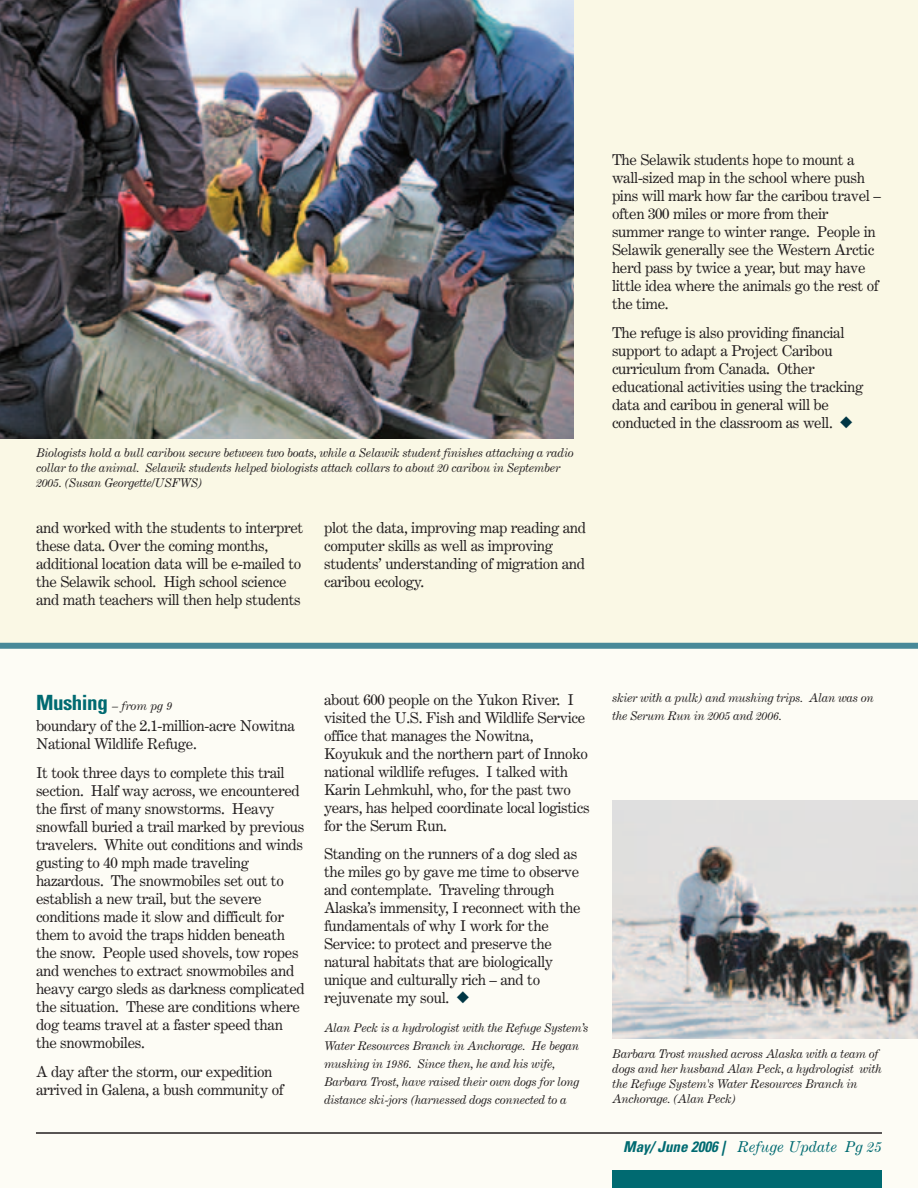
<style>
.page{position:relative;width:918px;height:1188px;background:#fdfcf5}
.page>*{position:absolute;margin:0;border:0;box-sizing:border-box;transform-origin:0 0}
.t1{font:15px/18px "Century Expanded";letter-spacing:-.025em;color:#231f20}
.t2{font:italic 15px "Century Expanded";color:#006a71}
.t3{font:italic 12px/15px "Century Expanded";letter-spacing:-.025em;color:#231f20}
.s1{color:#003644}
.s2{font-family:"Univers";font-weight:700;font-style:normal;font-stretch:condensed;font-size:21px;color:#006a71}
.s3{font-family:"Univers";font-weight:700;font-stretch:condensed}
</style>
<div class="page">
<hr style="left:36px;top:1132px;width:846px;height:2px;background:#231f20">
<div style="left:612px;top:1170px;width:270px;height:18px;background:#006a71"></div>
<div style="left:0;top:0;width:918px;height:645px;background:#faf8e5"></div>
<img style="left:0;top:0;width:574px;height:438px">
<div style="left:0;top:643px;width:918px;height:6px;background:#488998"></div>
<img style="left:612px;top:800px;width:306px;height:238px">
<p class="t3" style="left:36px;top:447px;width:539px">Biologists hold a bull caribou secure between two boats, while a Selawik student finishes attaching a radio collar to the animal. Selawik students helped biologists attach collars to about 20 caribou in September<br>2005. (Susan Georgette/USFWS)</p>
<p class="t1" style="left:36px;top:520px;width:269px">and worked with the students to interpret these data. Over the coming months, additional location data will be e-mailed to the Selawik school. High school science and math teachers will then help students</p>
<p class="t1" style="left:324px;top:520px;width:264px">plot the data, improving map reading and computer skills as well as improving students’ understanding of migration and caribou ecology.</p>
<p class="t1" style="left:612px;top:152px;width:270px">The Selawik students hope to mount a wall-sized map in the school where push pins will mark how far the caribou travel – often 300 miles or more from their summer range to winter range. People in Selawik generally see the Western Arctic herd pass by twice a year, but may have little idea where the animals go the rest of the time.</p>
<p class="t1" style="left:612px;top:325px;width:253px">The refuge is also providing financial support to adapt a Project Caribou curriculum from Canada. Other educational activities using the tracking data and caribou in general will be conducted in the classroom as well. <span class="s1">◆</span></p>
<p class="t3" style="left:36px;top:699px;width:138px"><span class="s2">Mushing</span> – from pg 9</p>
<p class="t1" style="left:36px;top:718px;width:260px">boundary of the 2.1-million-acre Nowitna<br>National Wildlife Refuge.</p>
<p class="t1" style="left:36px;top:765px;width:270px">It took three days to complete this trail section. Half way across, we encountered the first of many snowstorms. Heavy snowfall buried a trail marked by previous travelers. White out conditions and winds gusting to 40 mph made traveling hazardous. The snowmobiles set out to establish a new trail, but the severe conditions made it slow and difficult for them to avoid the traps hidden beneath the snow. People used shovels, tow ropes and wenches to extract snowmobiles and heavy cargo sleds as darkness complicated the situation. These are conditions where dog teams travel at a faster speed than the snowmobiles.</p>
<p class="t1" style="left:36px;top:1064px;width:249px">A day after the storm, our expedition arrived in Galena, a bush community of</p>
<p class="t1" style="left:324px;top:692px;width:267px">about 600 people on the Yukon River. I visited the U.S. Fish and Wildlife Service office that manages the Nowitna, Koyukuk and the northern part of Innoko national wildlife refuges. I talked with Karin Lehmkuhl, who, for the past two years, has helped coordinate local logistics for the Serum Run.</p>
<p class="t1" style="left:324px;top:846px;width:258px">Standing on the runners of a dog sled as the miles go by gave me time to observe and contemplate. Traveling through Alaska’s immensity, I reconnect with the fundamentals of why I work for the Service: to protect and preserve the natural habitats that are biologically unique and culturally rich – and to rejuvenate my soul. <span class="s1">◆</span></p>
<p class="t3" style="left:324px;top:1020px;width:266px;line-height:18px">Alan Peck is a hydrologist with the Refuge System’s Water Resources Branch in Anchorage. He began mushing in 1986. Since then, he and his wife, Barbara Trost, have raised their own dogs for long distance ski-jors (harnessed dogs connected to a</p>
<p class="t3" style="left:612px;top:690px;width:263px;line-height:18px">skier with a pulk) and mushing trips. Alan was on the Serum Run in 2005 and 2006.</p>
<p class="t3" style="left:612px;top:1047px;width:271px">Barbara Trost mushed across Alaska with a team of dogs and her husband Alan Peck, a hydrologist with the Refuge System's Water Resources Branch in Anchorage. (Alan Peck)</p>
<p class="t2" style="left:623px;top:1141px;width:260px"><span class="s3">May/ June 2006 |</span> Refuge Update Pg 25</p>
</div>
